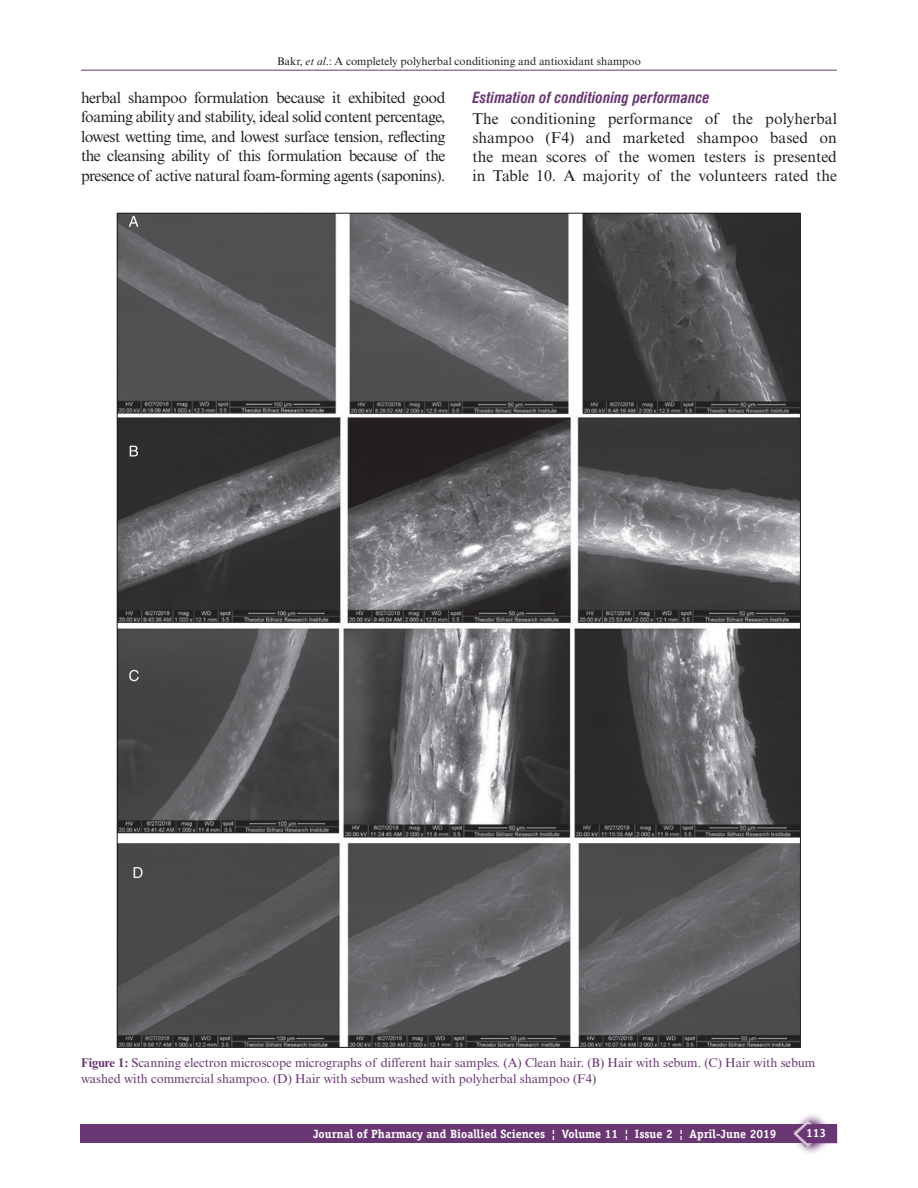
<style>
.page{position:relative;width:918px;height:1188px;background:#fff}
.page>*{position:absolute;margin:0;border:0;box-sizing:border-box;transform-origin:0 0}
.t1{font:15.75px/19.5px "Times New Roman MT Std";letter-spacing:-.03em;color:#231f20;text-align:justify}
.t2{font:italic 700 condensed 15px "Swiss 721 BT";color:#6a3674}
.t3{font:12.75px/15.8px "Times New Roman MT Std";color:#6a3674}
.t4{font:700 12px "Officina Serif Std";color:#fff}
.t5{font:11.25px "Times New Roman MT Std";color:#231f20}
.s1{font-style:italic}
.s2{font-weight:700}
</style>
<div class="page">
<hr style="left:81px;top:70px;width:756px;height:1px;background:#6a3674">
<div style="left:81px;top:1124px;width:756px;height:19px;background:#6a3674"></div>
<svg style="left:799px;top:1115px;width:25px;height:38px"></svg>
<svg style="left:793px;top:1120px;width:44px;height:27px"></svg>
<img style="left:116px;top:212px;width:685px;height:836px">
<p class="t5" style="left:277px;top:54px;width:365px">Bakr, <span class="s1">et al</span>.: A completely polyherbal conditioning and antioxidant shampoo</p>
<p class="t1" style="left:81px;top:88px;width:366px">herbal shampoo formulation because it exhibited good foaming ability and stability, ideal solid content percentage, lowest wetting time, and lowest surface tension, reflecting the cleansing ability of this formulation because of the presence of active natural foam-forming agents (saponins).</p>
<p class="t2" style="left:472px;top:88px;width:239px">Estimation of conditioning performance</p>
<p class="t1" style="left:472px;top:109px;width:366px;line-height:18.9px">The conditioning performance of the polyherbal shampoo (F4) and marketed shampoo based on the mean scores of the women testers is presented in Table 10. A majority of the volunteers rated the</p>
<p class="t3" style="left:81px;top:1055px;width:736px"><span class="s2">Figure 1:</span> Scanning electron microscope micrographs of different hair samples. (A) Clean hair. (B) Hair with sebum. (C) Hair with sebum washed with commercial shampoo. (D) Hair with sebum washed with polyherbal shampoo (F4)</p>
<p class="t4" style="left:313px;top:1126px;width:465px">Journal of Pharmacy and Bioallied Sciences ¦ Volume 11 ¦ Issue 2 ¦ April-June 2019</p>
<p class="t4" style="left:806px;top:1126px;width:22px">113</p>
</div>
